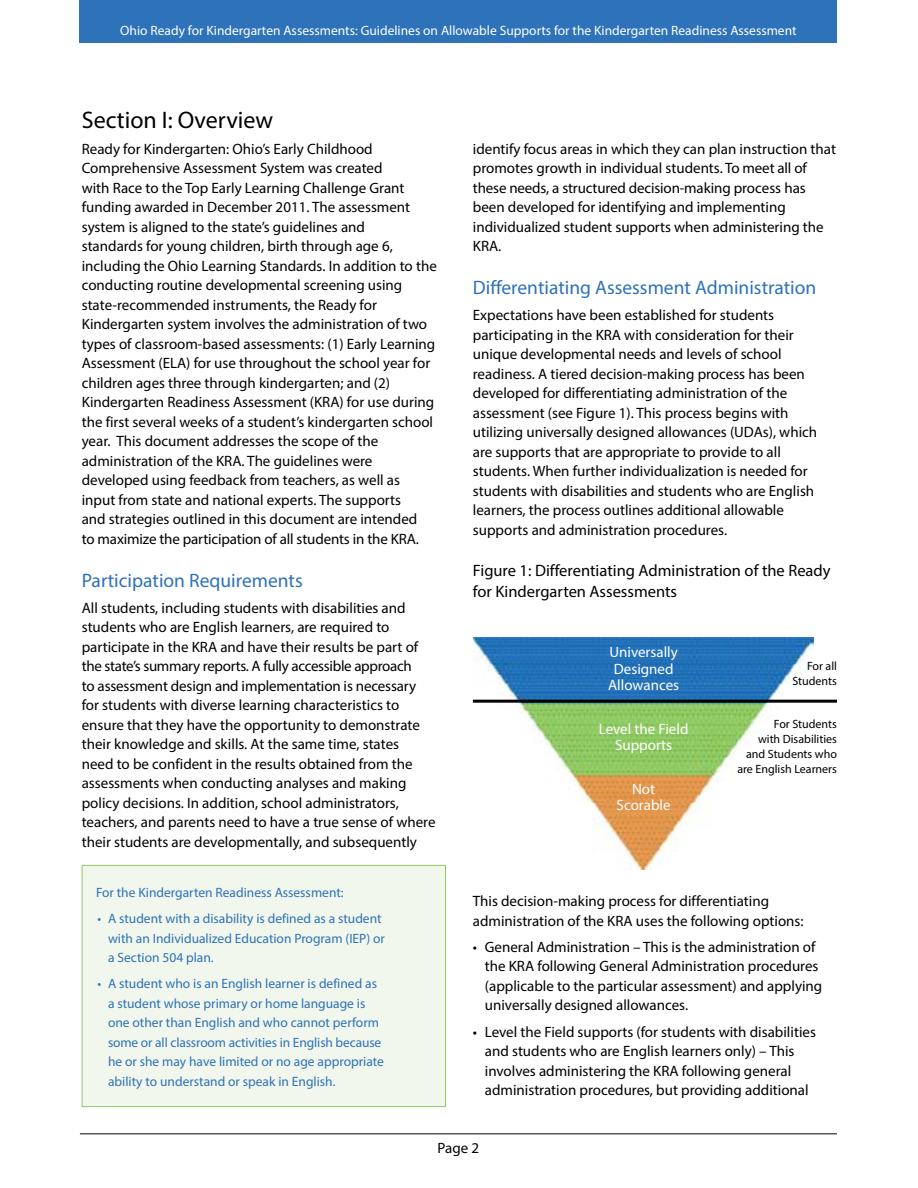
<style>
.page{position:relative;width:918px;height:1188px;background:#fff}
.page>*{position:absolute;margin:0;border:0;box-sizing:border-box;transform-origin:0 0}
.t1{font:24px "Myriad Pro";color:#000}
.t2{font:19.5px "Myriad Pro";color:#2e72b9}
.t3{font:16.5px/21px "Myriad Pro";color:#000}
.t4{font:15px/19.5px "Myriad Pro";color:#000}
.t5{font:15px/16.5px "Myriad Pro";color:#fff;text-align:center}
.t6{font:13.5px/19.5px "Myriad Pro";color:#2e72b9}
.t7{font:13.5px "Myriad Pro";color:#fff}
.t8{font:12px/15px "Myriad Pro";color:#000;text-align:right}
</style>
<div class="page">
<hr style="left:80px;top:1133px;width:757px;height:1px;background:#000">
<div style="left:80px;top:0;width:757px;height:43px;background:#2e72b9"></div>
<div style="left:82px;top:865px;width:364px;height:242px;background:#f1f7ec"></div>
<div style="left:82px;top:865px;width:364px;height:242px;border:1px solid #8fc962"></div>
<img style="left:473px;top:637px;width:341px;height:232px">
<hr style="left:473px;top:700px;width:364px;height:3px;background:#000">
<p class="t7" style="left:120px;top:22px;width:678px">Ohio Ready for Kindergarten Assessments: Guidelines on Allowable Supports for the Kindergarten Readiness Assessment</p>
<h1 class="t1" style="left:82px;top:105px;width:193px">Section I: Overview</h1>
<p class="t4" style="left:82px;top:139px;width:357px">Ready for Kindergarten: Ohio’s Early Childhood Comprehensive Assessment System was created<br>with Race to the Top Early Learning Challenge Grant funding awarded in December 2011. The assessment system is aligned to the state’s guidelines and<br>standards for young children, birth through age 6, including the Ohio Learning Standards. In addition to the conducting routine developmental screening using state-recommended instruments, the Ready for Kindergarten system involves the administration of two types of classroom-based assessments: (1) Early Learning Assessment (ELA) for use throughout the school year for children ages three through kindergarten; and (2)<br>Kindergarten Readiness Assessment (KRA) for use during the first several weeks of a student’s kindergarten school year. This document addresses the scope of the administration of the KRA. The guidelines were developed using feedback from teachers, as well as input from state and national experts. The supports<br>and strategies outlined in this document are intended<br>to maximize the participation of all students in the KRA.</p>
<h2 class="t2" style="left:82px;top:568px;width:223px">Participation Requirements</h2>
<p class="t4" style="left:82px;top:598px;width:355px">All students, including students with disabilities and students who are English learners, are required to participate in the KRA and have their results be part of the state’s summary reports. A fully accessible approach<br>to assessment design and implementation is necessary for students with diverse learning characteristics to ensure that they have the opportunity to demonstrate their knowledge and skills. At the same time, states<br>need to be confident in the results obtained from the assessments when conducting analyses and making policy decisions. In addition, school administrators, teachers, and parents need to have a true sense of where their students are developmentally, and subsequently</p>
<p class="t6" style="left:96px;top:883px;width:249px">For the Kindergarten Readiness Assessment:</p>
<p class="t6" style="left:108px;top:909px;width:278px;text-indent:-11px">• A student with a disability is defined as a student with an Individualized Education Program (IEP) or a Section 504 plan.</p>
<p class="t6" style="left:108px;top:974px;width:278px;text-indent:-11px">• A student who is an English learner is defined as a student whose primary or home language is one other than English and who cannot perform some or all classroom activities in English because he or she may have limited or no age appropriate ability to understand or speak in English.</p>
<p class="t4" style="left:473px;top:139px;width:365px">identify focus areas in which they can plan instruction that promotes growth in individual students. To meet all of these needs, a structured decision-making process has been developed for identifying and implementing individualized student supports when administering the KRA.</p>
<h2 class="t2" style="left:473px;top:275px;width:345px">Differentiating Assessment Administration</h2>
<p class="t4" style="left:473px;top:305px;width:346px">Expectations have been established for students participating in the KRA with consideration for their unique developmental needs and levels of school readiness. A tiered decision-making process has been developed for differentiating administration of the assessment (see Figure 1). This process begins with utilizing universally designed allowances (UDAs), which are supports that are appropriate to provide to all students. When further individualization is needed for students with disabilities and students who are English learners, the process outlines additional allowable supports and administration procedures.</p>
<p class="t3" style="left:473px;top:560px;width:359px">Figure 1: Differentiating Administration of the Ready for Kindergarten Assessments</p>
<p class="t5" style="left:608px;top:644px;width:72px">Universally<br>Designed<br>Allowances</p>
<p class="t5" style="left:599px;top:720px;width:91px">Level the Field<br>Supports</p>
<p class="t5" style="left:617px;top:780px;width:55px">Not<br>Scorable</p>
<p class="t8" style="left:792px;top:658px;width:46px">For all<br>Students</p>
<p class="t8" style="left:737px;top:716px;width:101px">For Students<br>with Disabilities and Students who are English Learners</p>
<p class="t4" style="left:473px;top:891px;width:332px">This decision-making process for differentiating administration of the KRA uses the following options:</p>
<p class="t4" style="left:485px;top:937px;width:339px;text-indent:-12px">• General Administration – This is the administration of the KRA following General Administration procedures (applicable to the particular assessment) and applying universally designed allowances.</p>
<p class="t4" style="left:485px;top:1022px;width:333px;text-indent:-12px">• Level the Field supports (for students with disabilities and students who are English learners only) – This involves administering the KRA following general administration procedures, but providing additional</p>
<p class="t4" style="left:438px;top:1138px;width:43px">Page 2</p>
</div>
